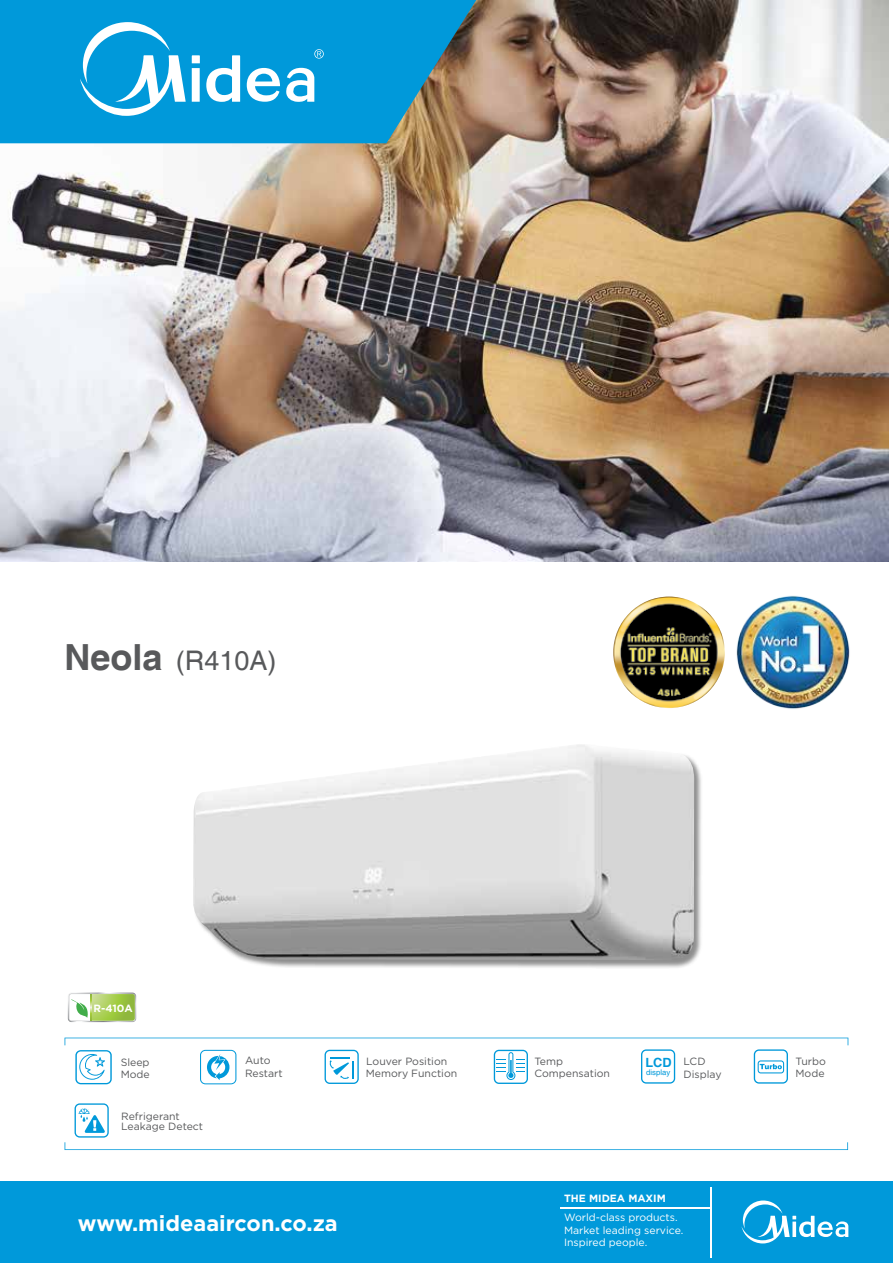
<style>
.page{position:relative;width:893px;height:1263px;background:#fff}
.page>*{position:absolute;margin:0;border:0;box-sizing:border-box;transform-origin:0 0}
.t1{font:27px "Helvetica";color:#58595b}
.t2{font:700 21.75px "Gotham";color:#fff}
.t3{font:700 12.75px "Helvetica";color:#0099da}
.t4{font:10.5px/12.6px "Gotham";color:#58595b}
.t5{font:10.5px/12.6px "Gotham";color:#fff}
.t6{font:700 10.5px "Gotham";color:#fff}
.t7{font:7.8px "Helvetica";color:#0099da}
.s1{font-weight:700;font-size:36px}
.s2{font-family:"Gotham";font-size:10.5px;color:#58595b}
</style>
<div class="page">
<img style="left:0;top:0;width:889px;height:561px">
<div style="left:193px;top:744px;width:510px;height:225px;background:#000;opacity:.45"></div>
<img style="left:193px;top:744px;width:503px;height:216px">
<svg style="left:68px;top:992px;width:68px;height:30px"></svg>
<svg style="left:0;top:0;width:476px;height:143px;background:#1594c6"></svg>
<svg style="left:80px;top:22px;width:244px;height:94px"></svg>
<img style="left:736px;top:595px;width:114px;height:114px">
<img style="left:613px;top:596px;width:112px;height:112px;border-radius:56px">
<svg style="left:65px;top:1037px;width:783px;height:47px"></svg>
<svg style="left:65px;top:1103px;width:783px;height:47px"></svg>
<div style="left:0;top:1181px;width:893px;height:82px;background:#0099da"></div>
<hr style="left:710px;top:1187px;width:1px;height:70px;background:#fff">
<hr style="left:560px;top:1207px;width:151px;height:2px;background:#fff">
<svg style="left:741px;top:1200px;width:107px;height:43px"></svg>
<h1 class="t1" style="left:65px;top:645px;width:213px"><span class="s1">Neola</span> (R410A)</h1>
<p class="t6" style="left:94px;top:1001px;width:41px">R-410A</p>
<p class="t4" style="left:245px;top:1054px;width:39px">Auto<br>Restart</p>
<p class="t4" style="left:366px;top:1055px;width:93px;line-height:11.7px">Louver Position<br>Memory Function</p>
<p class="t4" style="left:534px;top:1055px;width:77px;line-height:11.7px">Temp<br>Compensation</p>
<p class="t4" style="left:121px;top:1055px;width:30px">Sleep</p>
<p class="t3" style="left:645px;top:1055px;width:28px">LCD</p>
<p class="t4" style="left:121px;top:1068px;width:31px">Mode</p>
<p class="t4" style="left:683px;top:1055px;width:24px">LCD</p>
<p class="t7" style="left:646px;top:1068px;width:77px">display <span class="s2">Display</span></p>
<p class="t4" style="left:121px;top:1110px;width:83px;line-height:10.2px">Refrigerant<br>Leakage Detect</p>
<h2 class="t2" style="left:78px;top:1208px;width:261px">www.mideaaircon.co.za</h2>
<p class="t6" style="left:564px;top:1191px;width:103px">THE MIDEA MAXIM</p>
<p class="t5" style="left:564px;top:1211px;width:121px">World-class products.<br>Market leading service.<br>Inspired people.</p>
<p class="t4" style="left:795px;top:1054px;width:32px">Turbo<br>Mode</p>
</div>
